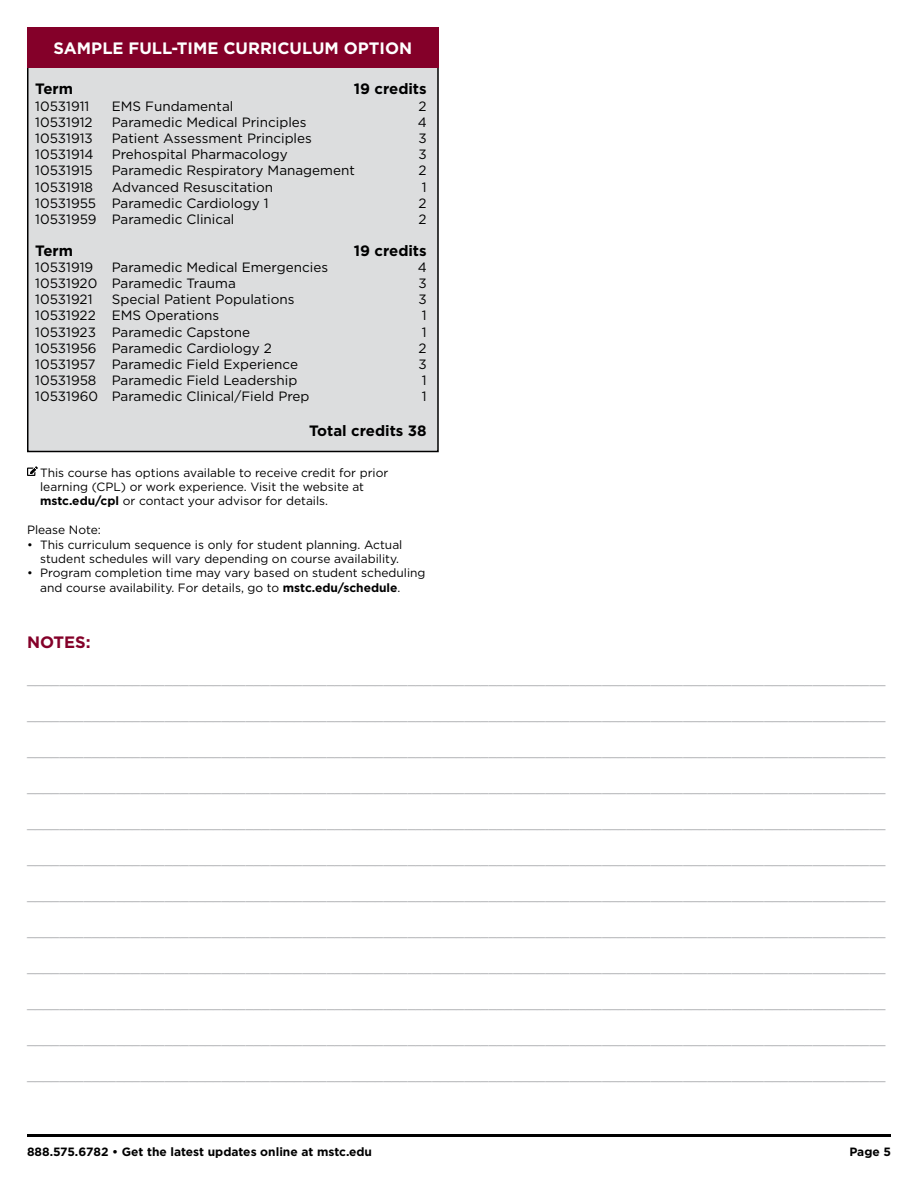
<style>
.page{position:relative;width:918px;height:1188px;background:#fff}
.page>*{position:absolute;margin:0;border:0;box-sizing:border-box;transform-origin:0 0}
.Copy_Head_White{font:700 16.5px "Gotham";color:#fff}
.Copy_Head{font:700 16.5px "Gotham";color:#840029}
.Curriculum_Bold{font:700 15px "Gotham";color:#000}
.Copy{font:13.5px "Gotham";color:#a7a9ac}
.Curriculum_Text{font:13.5px "Gotham";color:#000}
.Curriculum_Note_Text{font:12px/14.4px "Gotham";color:#000}
.Copy_Bold_8pt{font:700 12px "Gotham";color:#000}
.s1{font-weight:700}
</style>
<div class="page">
<hr style="left:27px;top:1134px;width:864px;height:3px;background:#000">
<div style="left:28px;top:28px;width:410px;height:424px;background:#dcddde"></div>
<div style="left:27px;top:27px;width:412px;height:425px;border:2px solid #000"></div>
<svg style="left:27px;top:466px;width:11px;height:10px"></svg>
<div style="left:27px;top:27px;width:412px;height:41px;background:#840029"></div>
<p class="Copy_Head_White" style="left:54px;top:37px;width:360px">SAMPLE FULL-TIME CURRICULUM OPTION</p>
<p class="Curriculum_Bold" style="left:35px;top:79px;width:39px">Term</p>
<p class="Curriculum_Bold" style="left:354px;top:79px;width:74px">19 credits</p>
<p class="Curriculum_Text" style="left:35px;top:97px;width:56px">10531911</p>
<p class="Curriculum_Text" style="left:112px;top:97px;width:123px">EMS Fundamental</p>
<p class="Curriculum_Text" style="left:419px;top:97px;width:10px">2</p>
<p class="Curriculum_Text" style="left:35px;top:113px;width:59px">10531912</p>
<p class="Curriculum_Text" style="left:112px;top:113px;width:196px">Paramedic Medical Principles</p>
<p class="Curriculum_Text" style="left:418px;top:113px;width:11px">4</p>
<p class="Curriculum_Text" style="left:35px;top:130px;width:59px">10531913</p>
<p class="Curriculum_Text" style="left:112px;top:130px;width:202px">Patient Assessment Principles</p>
<p class="Curriculum_Text" style="left:418px;top:130px;width:10px">3</p>
<p class="Curriculum_Text" style="left:35px;top:146px;width:60px">10531914</p>
<p class="Curriculum_Text" style="left:112px;top:146px;width:177px">Prehospital Pharmacology</p>
<p class="Curriculum_Text" style="left:418px;top:146px;width:10px">3</p>
<p class="Curriculum_Text" style="left:35px;top:162px;width:59px">10531915</p>
<p class="Curriculum_Text" style="left:112px;top:162px;width:245px">Paramedic Respiratory Management</p>
<p class="Curriculum_Text" style="left:419px;top:162px;width:10px">2</p>
<p class="Curriculum_Text" style="left:35px;top:178px;width:59px">10531918</p>
<p class="Curriculum_Text" style="left:112px;top:178px;width:163px">Advanced Resuscitation</p>
<p class="Curriculum_Text" style="left:422px;top:178px;width:6px">1</p>
<p class="Curriculum_Text" style="left:35px;top:194px;width:235px">10531955 Paramedic Cardiology 1</p>
<p class="Curriculum_Text" style="left:419px;top:194px;width:10px">2</p>
<p class="Curriculum_Text" style="left:35px;top:211px;width:201px">10531959 Paramedic Clinical</p>
<p class="Curriculum_Text" style="left:419px;top:211px;width:10px">2</p>
<p class="Curriculum_Bold" style="left:35px;top:240px;width:39px">Term</p>
<p class="Curriculum_Bold" style="left:354px;top:240px;width:74px">19 credits</p>
<p class="Curriculum_Text" style="left:35px;top:258px;width:60px">10531919</p>
<p class="Curriculum_Text" style="left:112px;top:258px;width:218px">Paramedic Medical Emergencies</p>
<p class="Curriculum_Text" style="left:418px;top:258px;width:11px">4</p>
<p class="Curriculum_Text" style="left:35px;top:275px;width:202px">10531920 Paramedic Trauma</p>
<p class="Curriculum_Text" style="left:418px;top:275px;width:10px">3</p>
<p class="Curriculum_Text" style="left:35px;top:291px;width:59px">10531921</p>
<p class="Curriculum_Text" style="left:112px;top:291px;width:184px">Special Patient Populations</p>
<p class="Curriculum_Text" style="left:418px;top:291px;width:10px">3</p>
<p class="Curriculum_Text" style="left:35px;top:307px;width:186px">10531922 EMS Operations</p>
<p class="Curriculum_Text" style="left:422px;top:307px;width:6px">1</p>
<p class="Curriculum_Text" style="left:35px;top:323px;width:216px">10531923 Paramedic Capstone</p>
<p class="Curriculum_Text" style="left:422px;top:323px;width:6px">1</p>
<p class="Curriculum_Text" style="left:35px;top:339px;width:238px">10531956 Paramedic Cardiology 2</p>
<p class="Curriculum_Text" style="left:419px;top:339px;width:10px">2</p>
<p class="Curriculum_Text" style="left:35px;top:356px;width:264px">10531957 Paramedic Field Experience</p>
<p class="Curriculum_Text" style="left:418px;top:356px;width:10px">3</p>
<p class="Curriculum_Text" style="left:35px;top:372px;width:264px">10531958 Paramedic Field Leadership</p>
<p class="Curriculum_Text" style="left:422px;top:372px;width:6px">1</p>
<p class="Curriculum_Text" style="left:35px;top:388px;width:276px">10531960 Paramedic Clinical/Field Prep</p>
<p class="Curriculum_Text" style="left:422px;top:388px;width:6px">1</p>
<p class="Curriculum_Bold" style="left:309px;top:420px;width:119px">Total credits 38</p>
<p class="Curriculum_Note_Text" style="left:40px;top:465px;width:350px">This course has options available to receive credit for prior learning (CPL) or work experience. Visit the website at <span class="s1">mstc.edu/cpl</span> or contact your advisor for details.</p>
<p class="Curriculum_Note_Text" style="left:27px;top:522px;width:75px">Please Note:</p>
<p class="Curriculum_Note_Text" style="left:27px;top:537px;width:377px;text-align:right">• This curriculum sequence is only for student planning. Actual student schedules will vary depending on course availability.</p>
<p class="Curriculum_Note_Text" style="left:40px;top:566px;width:387px;text-indent:-13px">• Program completion time may vary based on student scheduling and course availability. For details, go to <span class="s1">mstc.edu/schedule</span>.</p>
<p class="Copy_Head" style="left:27px;top:631px;width:65px">NOTES:</p>
<p class="Copy" style="left:27px;top:670px;width:860px">__________________________________________________________________________________________________________</p>
<p class="Copy" style="left:27px;top:706px;width:860px">__________________________________________________________________________________________________________</p>
<p class="Copy" style="left:27px;top:742px;width:860px">__________________________________________________________________________________________________________</p>
<p class="Copy" style="left:27px;top:778px;width:860px">__________________________________________________________________________________________________________</p>
<p class="Copy" style="left:27px;top:814px;width:860px">__________________________________________________________________________________________________________</p>
<p class="Copy" style="left:27px;top:850px;width:860px">__________________________________________________________________________________________________________</p>
<p class="Copy" style="left:27px;top:886px;width:860px">__________________________________________________________________________________________________________</p>
<p class="Copy" style="left:27px;top:922px;width:860px">__________________________________________________________________________________________________________</p>
<p class="Copy" style="left:27px;top:958px;width:860px">__________________________________________________________________________________________________________</p>
<p class="Copy" style="left:27px;top:994px;width:860px">__________________________________________________________________________________________________________</p>
<p class="Copy" style="left:27px;top:1030px;width:860px">__________________________________________________________________________________________________________</p>
<p class="Copy" style="left:27px;top:1066px;width:860px">__________________________________________________________________________________________________________</p>
<p class="Copy_Bold_8pt" style="left:27px;top:1143px;width:347px">888.575.6782 • Get the latest updates online at mstc.edu</p>
<p class="Copy_Bold_8pt" style="left:849px;top:1143px;width:43px">Page 5</p>
</div>
